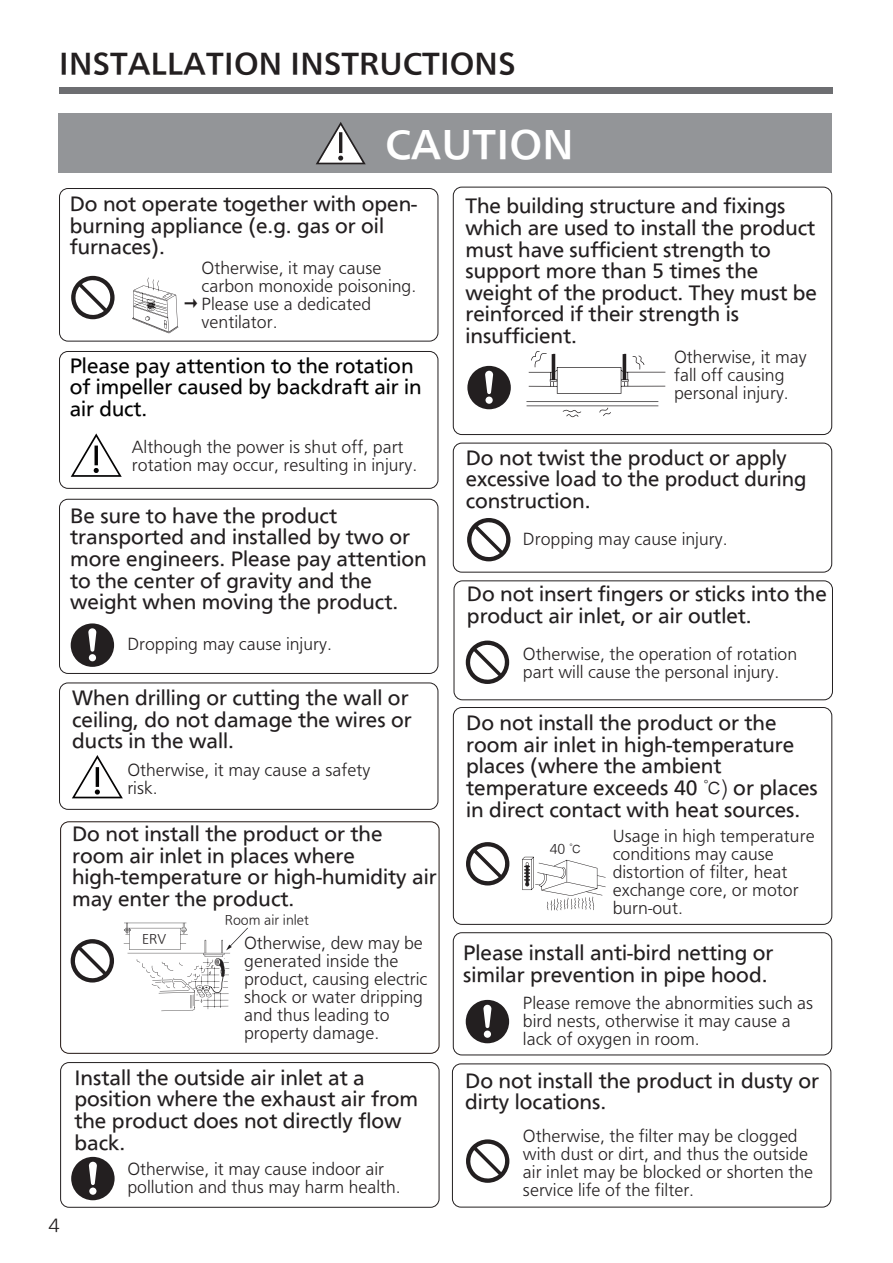
<style>
.page{position:relative;width:893px;height:1263px;background:#fff}
.page>*{position:absolute;margin:0;border:0;box-sizing:border-box;transform-origin:0 0}
.t1{font:36px "PUD Sans serif B";color:#fff}
.t2{font:27px "PUD Sans serif B";color:#231f20}
.t3{font:18px/21.6px "PUD Sans serif M";color:#231f20}
.t4{font:18px/21.6px "PUD Sans serif M";color:#030303}
.t5{font:16.5px "PUD Sans serif R";color:#231f20;scale:1.05 1}
.t6{font:15px/18px "PUD Sans serif R";color:#231f20}
.t7{font:12px "PUD Sans serif R";color:#231f20}
.s1{font-family:"Sim Hei";font-size:15.75px}
.s2{font-family:"Sim Hei"}
.s3{font-family:"PUD Sans serif R"}
</style>
<div class="page">
<div style="left:60px;top:88px;width:773px;height:6px;background:#6d6e71"></div>
<div style="left:58px;top:113px;width:774px;height:60px;background:#939598"></div>
<svg style="left:316px;top:122px;width:50px;height:42px"></svg>
<div style="left:59px;top:188px;width:379px;height:154px;border:1px solid #231f20;border-radius:9px"></div>
<svg style="left:132px;top:278px;width:46px;height:55px"></svg>
<svg style="left:71px;top:276px;width:44px;height:43px"></svg>
<div style="left:453px;top:187px;width:379px;height:248px;border:1px solid #231f20;border-radius:9px"></div>
<svg style="left:467px;top:366px;width:44px;height:43px"></svg>
<svg style="left:526px;top:351px;width:139px;height:66px"></svg>
<div style="left:59px;top:351px;width:379px;height:138px;border:1px solid #231f20;border-radius:9px"></div>
<svg style="left:71px;top:433px;width:51px;height:44px"></svg>
<svg style="left:72px;top:755px;width:51px;height:43px"></svg>
<div style="left:59px;top:499px;width:379px;height:175px;border:1px solid #231f20;border-radius:9px"></div>
<div style="left:59px;top:682px;width:379px;height:128px;border:1px solid #231f20;border-radius:9px"></div>
<svg style="left:71px;top:623px;width:43px;height:44px"></svg>
<div style="left:453px;top:443px;width:379px;height:130px;border:1px solid #231f20;border-radius:9px"></div>
<svg style="left:467px;top:518px;width:43px;height:43px"></svg>
<div style="left:454px;top:580px;width:379px;height:120px;border:1px solid #231f20;border-radius:9px"></div>
<svg style="left:466px;top:640px;width:43px;height:44px"></svg>
<svg style="left:124px;top:923px;width:124px;height:88px"></svg>
<div style="left:60px;top:821px;width:379px;height:233px;border:1px solid #211511;border-radius:8px"></div>
<svg style="left:71px;top:939px;width:43px;height:43px"></svg>
<svg style="left:522px;top:857px;width:84px;height:53px"></svg>
<div style="left:453px;top:707px;width:379px;height:218px;border:1px solid #231f20;border-radius:9px"></div>
<svg style="left:466px;top:842px;width:43px;height:43px"></svg>
<svg style="left:466px;top:1139px;width:43px;height:44px"></svg>
<div style="left:453px;top:932px;width:379px;height:123px;border:1px solid #231f20;border-radius:9px"></div>
<svg style="left:466px;top:1000px;width:43px;height:43px"></svg>
<div style="left:60px;top:1062px;width:379px;height:146px;border:1px solid #231f20;border-radius:9px"></div>
<svg style="left:71px;top:1157px;width:44px;height:43px"></svg>
<div style="left:452px;top:1063px;width:379px;height:144px;border:1px solid #231f20;border-radius:9px"></div>
<h2 class="t2" style="left:59px;top:44px;width:458px">INSTALLATION INSTRUCTIONS</h2>
<h1 class="t1" style="left:385px;top:120px;width:190px">CAUTION</h1>
<p class="t3" style="left:70px;top:193px;width:349px">Do not operate together with open&shy;burning appliance (e.g. gas or oil furnaces).</p>
<p class="t6" style="left:184px;top:295px;width:189px"><span class="s1">→</span>Please use a dedicated</p>
<p class="t6" style="left:202px;top:259px;width:216px">Otherwise, it may cause carbon monoxide poisoning.</p>
<p class="t6" style="left:202px;top:313px;width:78px">ventilator.</p>
<p class="t4" style="left:70px;top:355px;width:353px">Please pay attention to the rotation of impeller caused by backdraft air in air duct.</p>
<p class="t6" style="left:132px;top:438px;width:287px">Although the power is shut off, part rotation may occur, resulting in injury.</p>
<p class="t3" style="left:70px;top:505px;width:358px">Be sure to have the product transported and installed by two or more engineers. Please pay attention to the center of gravity and the weight when moving the product.</p>
<p class="t6" style="left:127px;top:635px;width:206px">Dropping may cause injury.</p>
<p class="t5" style="left:48px;top:1214px;width:12px">4</p>
<p class="t3" style="left:72px;top:687px;width:341px">When drilling or cutting the wall or ceiling, do not damage the wires or ducts in the wall.</p>
<p class="t6" style="left:127px;top:761px;width:244px">Otherwise, it may cause a safety risk.</p>
<p class="t3" style="left:72px;top:823px;width:366px">Do not install the product or the room air inlet in places where high-temperature or high-humidity air may enter the product.</p>
<p class="t7" style="left:225px;top:912px;width:86px">Room air inlet</p>
<p class="t7" style="left:142px;top:930px;width:26px">ERV</p>
<p class="t6" style="left:244px;top:933px;width:185px">Otherwise, dew may be generated inside the product, causing electric shock or water dripping and thus leading to property damage.</p>
<p class="t3" style="left:74px;top:1066px;width:345px">Install the outside air inlet at a position where the exhaust air from the product does not directly flow back.</p>
<p class="t6" style="left:127px;top:1160px;width:275px">Otherwise, it may cause indoor air pollution and thus may harm health.</p>
<p class="t3" style="left:465px;top:195px;width:353px">The building structure and fixings which are used to install the product must have sufficient strength to support more than 5 times the weight of the product. They must be reinforced if their strength is insufficient.</p>
<p class="t6" style="left:674px;top:348px;width:134px">Otherwise, it may fall off causing personal injury.</p>
<p class="t3" style="left:466px;top:446px;width:342px">Do not twist the product or apply excessive load to the product during construction.</p>
<p class="t6" style="left:523px;top:529px;width:206px">Dropping may cause injury.</p>
<p class="t3" style="left:467px;top:583px;width:361px">Do not insert fingers or sticks into the product air inlet, or air outlet.</p>
<p class="t6" style="left:523px;top:644px;width:276px">Otherwise, the operation of rotation part will cause the personal injury.</p>
<p class="t3" style="left:466px;top:712px;width:353px">Do not install the product or the room air inlet in high-temperature places (where the ambient temperature exceeds 40 <span class="s2">℃</span><span class="s3">)</span> or places in direct contact with heat sources.</p>
<p class="t7" style="left:550px;top:841px;width:33px">40 <span class="s2">℃</span></p>
<p class="t6" style="left:613px;top:827px;width:204px">Usage in high temperature conditions may cause distortion of filter, heat exchange core, or motor burn-out.</p>
<p class="t3" style="left:463px;top:942px;width:312px">Please install anti-bird netting or similar prevention in pipe hood.</p>
<p class="t6" style="left:523px;top:994px;width:292px">Please remove the abnormities such as bird nests, otherwise it may cause a lack of oxygen in room.</p>
<p class="t3" style="left:465px;top:1069px;width:355px">Do not install the product in dusty or dirty locations.</p>
<p class="t6" style="left:523px;top:1126px;width:292px">Otherwise, the filter may be clogged with dust or dirt, and thus the outside air inlet may be blocked or shorten the service life of the filter.</p>
</div>
